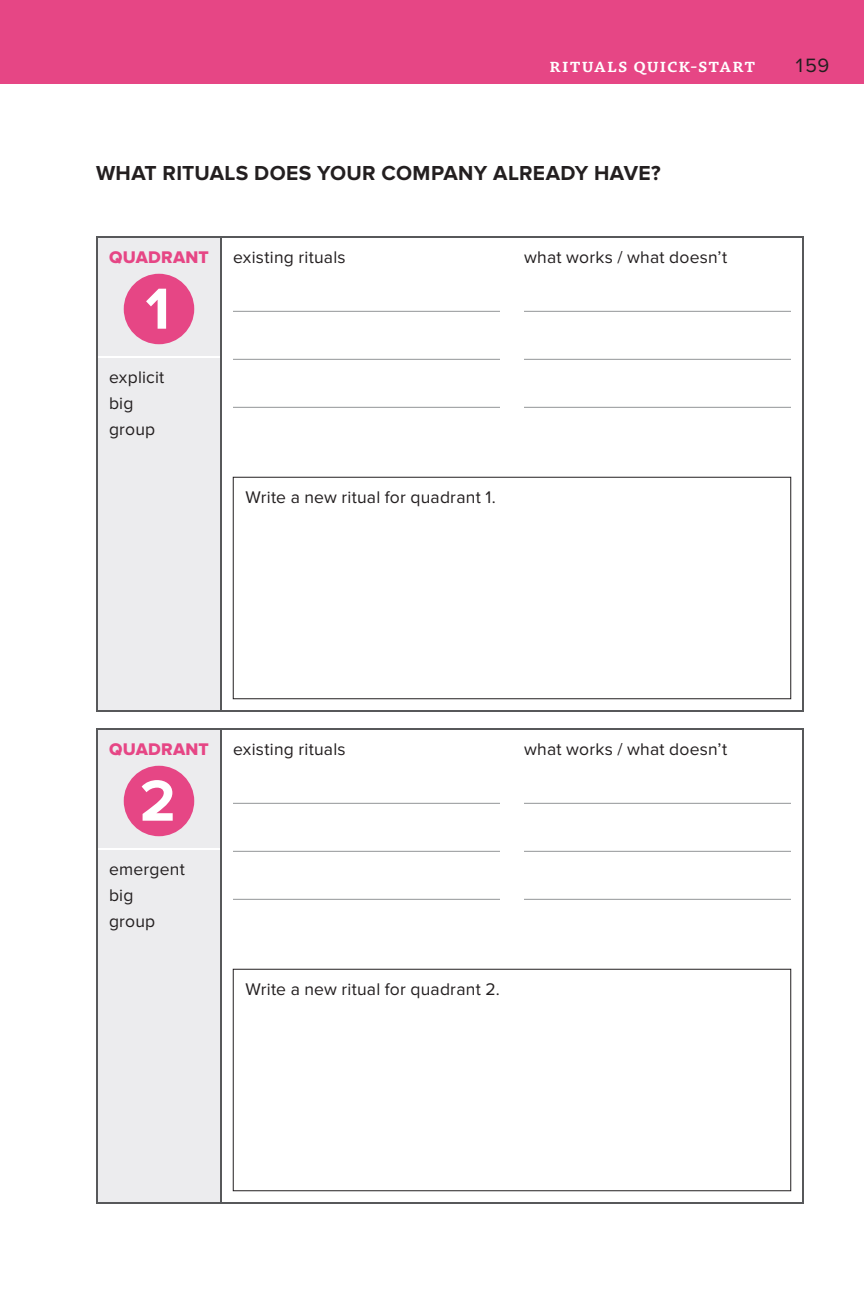
<style>
.page{position:relative;width:864px;height:1296px;background:#fff}
.page>*{position:absolute;margin:0;border:0;box-sizing:border-box;transform-origin:0 0}
.t1{font:700 60px "Proxima Nova";color:#fff}
.t2{font:700 21px "Proxima Nova";letter-spacing:.02em;color:#231f20}
.t3{font:600 20px "Chaparral Pro";letter-spacing:.055em;color:#fff}
.t4{font:20px "Proxima Nova";color:#231f20}
.t5{font:17.6px/26px "Proxima Nova";letter-spacing:.015em;color:#231f20}
.t6{font:17.6px "Proxima Nova Extrabld";letter-spacing:.015em;color:#e64685}
</style>
<div class="page">
<div style="left:0;top:0;width:864px;height:84px;background:#e64685"></div>
<div style="left:98px;top:238px;width:122px;height:964px;background:#ececee"></div>
<svg style="left:232px;top:310px;width:560px;height:882px"></svg>
<hr style="left:222px;top:236px;width:290px;height:2px;background:#57585a">
<hr style="left:512px;top:236px;width:290px;height:2px;background:#57585a">
<hr style="left:802px;top:236px;width:2px;height:121px;background:#57585a">
<hr style="left:802px;top:357px;width:2px;height:108px;background:#57585a">
<hr style="left:802px;top:465px;width:2px;height:247px;background:#57585a">
<hr style="left:222px;top:710px;width:290px;height:2px;background:#57585a">
<hr style="left:512px;top:710px;width:290px;height:2px;background:#57585a">
<hr style="left:222px;top:728px;width:290px;height:2px;background:#57585a">
<hr style="left:512px;top:728px;width:290px;height:2px;background:#57585a">
<hr style="left:802px;top:728px;width:2px;height:121px;background:#57585a">
<hr style="left:802px;top:849px;width:2px;height:108px;background:#57585a">
<hr style="left:802px;top:957px;width:2px;height:247px;background:#57585a">
<hr style="left:222px;top:1202px;width:290px;height:2px;background:#57585a">
<hr style="left:512px;top:1202px;width:290px;height:2px;background:#57585a">
<hr style="left:98px;top:356px;width:122px;height:2px;background:#fff">
<hr style="left:98px;top:848px;width:122px;height:2px;background:#fff">
<hr style="left:98px;top:236px;width:122px;height:2px;background:#57585a">
<hr style="left:96px;top:236px;width:2px;height:121px;background:#57585a">
<hr style="left:220px;top:236px;width:2px;height:121px;background:#57585a">
<hr style="left:96px;top:357px;width:2px;height:108px;background:#57585a">
<hr style="left:220px;top:357px;width:2px;height:108px;background:#57585a">
<hr style="left:96px;top:465px;width:2px;height:247px;background:#57585a">
<hr style="left:220px;top:465px;width:2px;height:247px;background:#57585a">
<hr style="left:98px;top:710px;width:122px;height:2px;background:#57585a">
<hr style="left:98px;top:728px;width:122px;height:2px;background:#57585a">
<hr style="left:96px;top:728px;width:2px;height:121px;background:#57585a">
<hr style="left:220px;top:728px;width:2px;height:121px;background:#57585a">
<hr style="left:96px;top:849px;width:2px;height:108px;background:#57585a">
<hr style="left:220px;top:849px;width:2px;height:108px;background:#57585a">
<hr style="left:96px;top:957px;width:2px;height:247px;background:#57585a">
<hr style="left:220px;top:957px;width:2px;height:247px;background:#57585a">
<hr style="left:98px;top:1202px;width:122px;height:2px;background:#57585a">
<div style="left:124px;top:274px;width:70px;height:70px;background:#e64685;border-radius:50%"></div>
<hr style="left:233px;top:311px;width:267px;height:1px;background:#939598">
<hr style="left:233px;top:359px;width:267px;height:1px;background:#939598">
<hr style="left:233px;top:407px;width:267px;height:1px;background:#939598">
<hr style="left:524px;top:311px;width:267px;height:1px;background:#939598">
<hr style="left:524px;top:359px;width:267px;height:1px;background:#939598">
<hr style="left:524px;top:407px;width:267px;height:1px;background:#939598">
<div style="left:233px;top:477px;width:558px;height:222px;border:1px solid #231f20"></div>
<div style="left:124px;top:766px;width:70px;height:70px;background:#e64685;border-radius:50%"></div>
<hr style="left:233px;top:803px;width:267px;height:1px;background:#939598">
<hr style="left:233px;top:851px;width:267px;height:1px;background:#939598">
<hr style="left:233px;top:899px;width:267px;height:1px;background:#939598">
<hr style="left:524px;top:803px;width:267px;height:1px;background:#939598">
<hr style="left:524px;top:851px;width:267px;height:1px;background:#939598">
<hr style="left:524px;top:899px;width:267px;height:1px;background:#939598">
<div style="left:233px;top:969px;width:558px;height:222px;border:1px solid #231f20"></div>
<p class="t3" style="left:550px;top:54px;width:207px">Rituals quick-start</p>
<p class="t4" style="left:794px;top:54px;width:37px">159</p>
<p class="t2" style="left:96px;top:161px;width:566px">WHAT RITUALS DOES YOUR COMPANY ALREADY HAVE?</p>
<p class="t6" style="left:109px;top:247px;width:101px">QUADRANT</p>
<h1 class="t1" style="left:145px;top:274px;width:26px">1</h1>
<p class="t5" style="left:109px;top:365px;width:57px">explicit big group</p>
<p class="t5" style="left:233px;top:245px;width:114px">existing rituals</p>
<p class="t5" style="left:524px;top:245px;width:205px">what works / what doesn’t</p>
<p class="t5" style="left:246px;top:485px;width:252px">Write a new ritual for quadrant 1.</p>
<p class="t6" style="left:109px;top:739px;width:101px">QUADRANT</p>
<h1 class="t1" style="left:140px;top:766px;width:37px">2</h1>
<p class="t5" style="left:109px;top:857px;width:77px">emergent big<br>group</p>
<p class="t5" style="left:233px;top:737px;width:114px">existing rituals</p>
<p class="t5" style="left:524px;top:737px;width:205px">what works / what doesn’t</p>
<p class="t5" style="left:246px;top:977px;width:256px">Write a new ritual for quadrant 2.</p>
</div>
